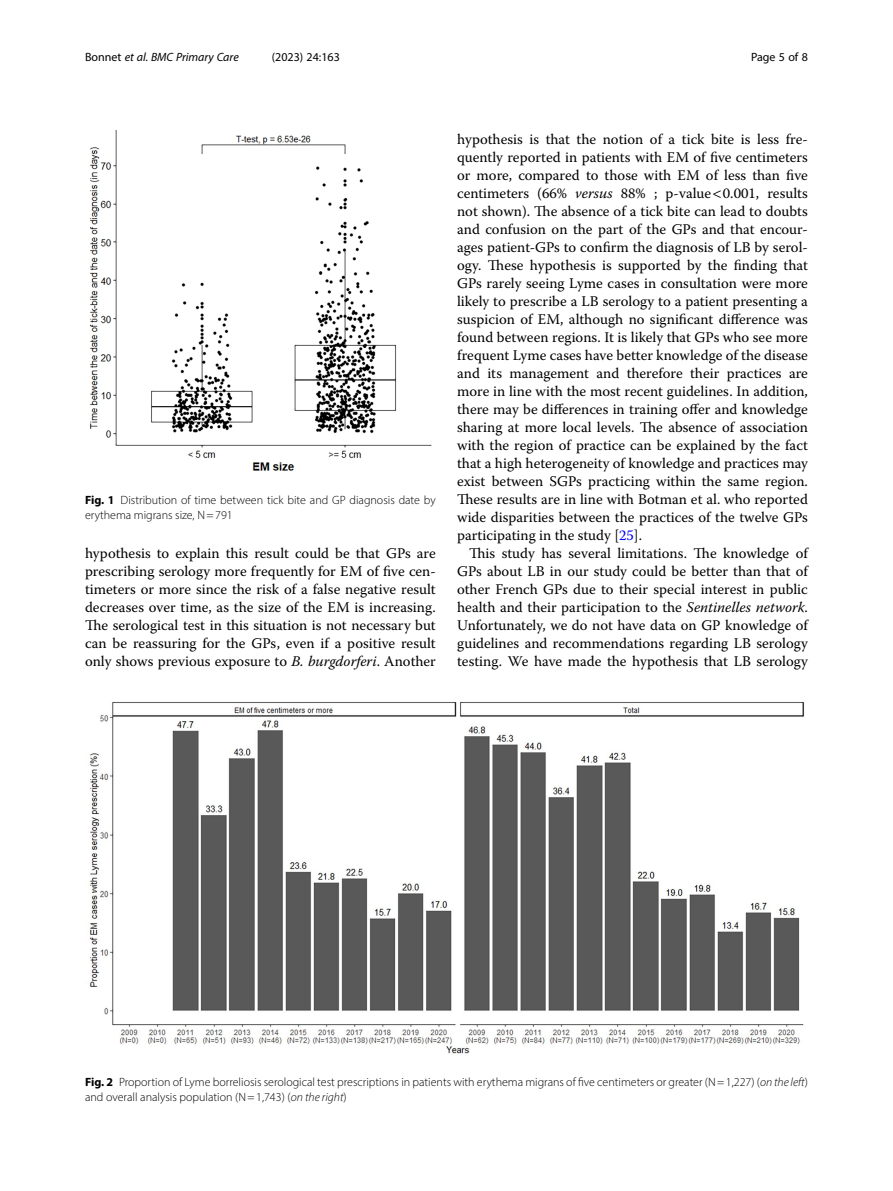
<style>
.page{position:relative;width:893px;height:1191px;background:#fff}
.page>*{position:absolute;margin:0;border:0;box-sizing:border-box;transform-origin:0 0}
.Body_Text_Indent{font:14.7px/18px "Warnock Pro";color:#000;text-align:justify}
.Figure_Caption{font:300 12px/15px "Myriad Pro";color:#000}
.t1{font:italic 12px "Myriad Pro";color:#000}
.t2{font:12px "Myriad Pro";color:#000}
.s1{font-style:normal}
.s2{font-weight:700}
.s3{font-style:italic}
.s4{color:#00f}
</style>
<div class="page">
<img style="left:89px;top:701px;width:715px;height:354px">
<img style="left:89px;top:130px;width:343px;height:341px">
<p class="t1" style="left:85px;top:50px;width:155px"><span class="s1">Bonnet</span> et al. BMC Primary Care</p>
<p class="t2" style="left:272px;top:50px;width:70px">(2023) 24:163</p>
<p class="t2" style="left:751px;top:50px;width:58px">Page 5 of 8</p>
<p class="Figure_Caption" style="left:85px;top:492px;width:352px"><span class="s2">Fig. 1</span> Distribution of time between tick bite and GP diagnosis date by erythema migrans size, N=791</p>
<p class="Body_Text_Indent" style="left:85px;top:544px;width:352px">hypothesis to explain this result could be that GPs are prescribing serology more frequently for EM of five cen&shy;timeters or more since the risk of a false negative result decreases over time, as the size of the EM is increasing.<br>The serological test in this situation is not necessary but can be reassuring for the GPs, even if a positive result only shows previous exposure to <span class="s3">B. burgdorferi</span>. Another</p>
<p class="Body_Text_Indent" style="left:457px;top:130px;width:352px">hypothesis is that the notion of a tick bite is less fre&shy;quently reported in patients with EM of five centimeters or more, compared to those with EM of less than five centimeters (66% <span class="s3">versus</span> 88% ; p-value 0.001, results not shown). The absence of a tick bite can lead to doubts and confusion on the part of the GPs and that encour&shy;ages patient-GPs to confirm the diagnosis of LB by serol&shy;ogy. These hypothesis is supported by the finding that GPs rarely seeing Lyme cases in consultation were more likely to prescribe a LB serology to a patient presenting a suspicion of EM, although no significant difference was found between regions. It is likely that GPs who see more frequent Lyme cases have better knowledge of the disease and its management and therefore their practices are more in line with the most recent guidelines. In addition, there may be differences in training offer and knowledge sharing at more local levels. The absence of association with the region of practice can be explained by the fact that a high heterogeneity of knowledge and practices may exist between SGPs practicing within the same region.<br>These results are in line with Botman et al. who reported wide disparities between the practices of the twelve GPs participating in the study [<span class="s4">25</span>].</p>
<p class="Body_Text_Indent" style="left:457px;top:544px;width:352px;text-indent:12px">This study has several limitations. The knowledge of GPs about LB in our study could be better than that of other French GPs due to their special interest in public health and their participation to the <span class="s3">Sentinelles network</span>.<br>Unfortunately, we do not have data on GP knowledge of guidelines and recommendations regarding LB serology testing. We have made the hypothesis that LB serology</p>
<p class="Figure_Caption" style="left:85px;top:1074px;width:724px"><span class="s2">Fig. 2</span> Proportion of Lyme borreliosis serological test prescriptions in patients with erythema migrans of five centimeters or greater (N=1,227) (<span class="s3">on the left</span>) and overall analysis population (N=1,743) (<span class="s3">on the right</span>)</p>
</div>
